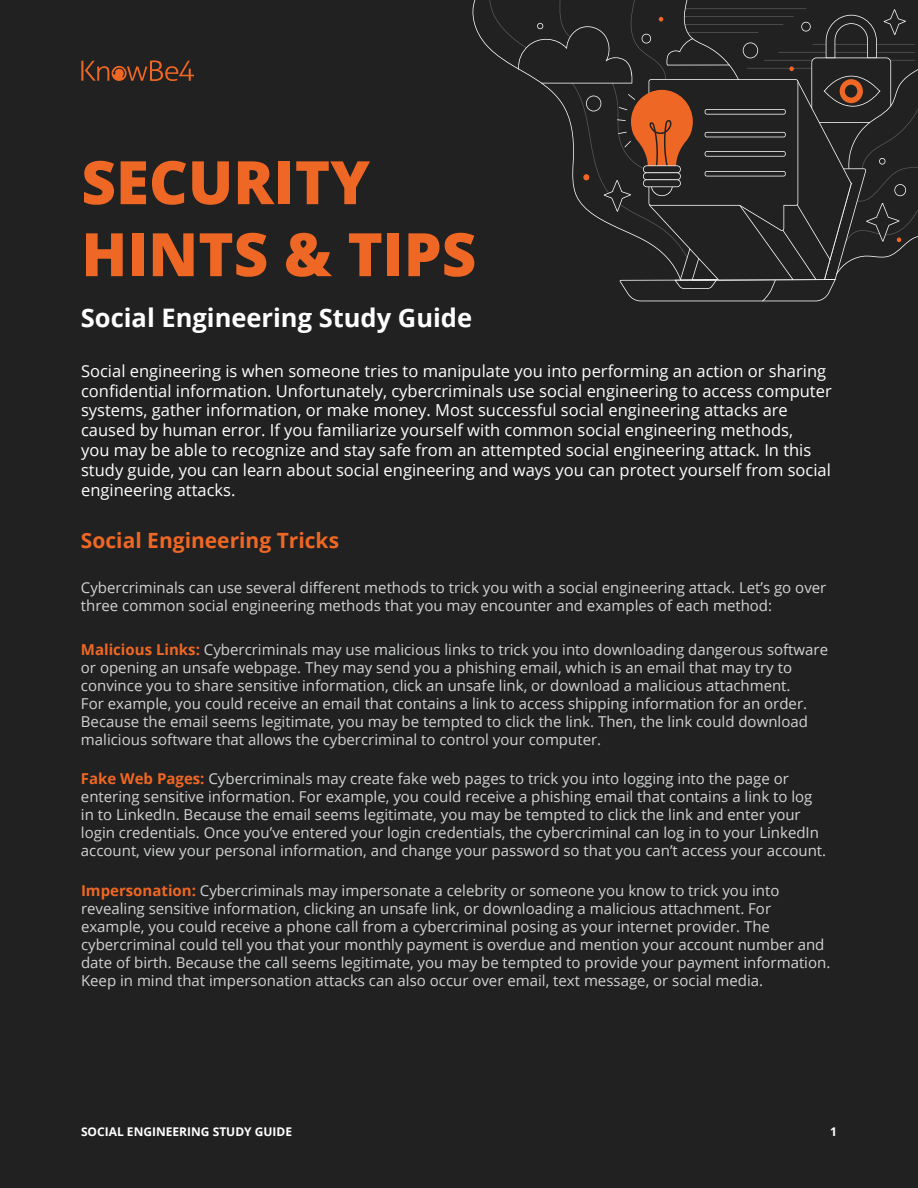
<style>
.page{position:relative;width:918px;height:1188px;background:#212121}
.page>*{position:absolute;margin:0;border:0;box-sizing:border-box;transform-origin:0 0}
.t1{font:800 60px/72px "Open Sans";color:#ef6724}
.t2{font:700 25.5px "Open Sans";color:#fff}
.t3{font:700 21px "Open Sans";color:#ef6724}
.t4{font:16.5px/19.8px "Open Sans";color:#fff}
.t5{font:15px/18px "Open Sans";color:#d2d3d3}
.t6{font:700 12px "Open Sans";color:#fff}
.s1{font-weight:700;color:#ef6724}
</style>
<div class="page">
<svg style="left:81px;top:60px;width:113px;height:21px"></svg>
<svg style="left:489px;top:0;width:429px;height:301px"></svg>
<div style="left:840px;top:79px;width:23px;height:24px;background:#ef6724;border-radius:50%"></div>
<div style="left:845px;top:85px;width:12px;height:13px;background:#212121;border-radius:50%"></div>
<h1 class="t1" style="left:81px;top:143px;width:396px">SECURITY<br>HINTS &amp; TIPS</h1>
<h2 class="t2" style="left:81px;top:300px;width:393px">Social Engineering Study Guide</h2>
<p class="t4" style="left:81px;top:361px;width:752px">Social engineering is when someone tries to manipulate you into performing an action or sharing confidential information. Unfortunately, cybercriminals use social engineering to access computer systems, gather information, or make money. Most successful social engineering attacks are caused by human error. If you familiarize yourself with common social engineering methods,<br>you may be able to recognize and stay safe from an attempted social engineering attack. In this study guide, you can learn about social engineering and ways you can protect yourself from social engineering attacks.</p>
<h3 class="t3" style="left:81px;top:525px;width:260px">Social Engineering Tricks</h3>
<p class="t5" style="left:81px;top:579px;width:747px">Cybercriminals can use several different methods to trick you with a social engineering attack. Let’s go over three common social engineering methods that you may encounter and examples of each method:</p>
<p class="t5" style="left:81px;top:640px;width:749px"><span class="s1">Malicious Links:</span> Cybercriminals may use malicious links to trick you into downloading dangerous software or opening an unsafe webpage. They may send you a phishing email, which is an email that may try to convince you to share sensitive information, click an unsafe link, or download a malicious attachment.<br>For example, you could receive an email that contains a link to access shipping information for an order.<br>Because the email seems legitimate, you may be tempted to click the link. Then, the link could download malicious software that allows the cybercriminal to control your computer.</p>
<p class="t5" style="left:81px;top:769px;width:747px"><span class="s1">Fake Web Pages:</span> Cybercriminals may create fake web pages to trick you into logging into the page or entering sensitive information. For example, you could receive a phishing email that contains a link to log in to LinkedIn. Because the email seems legitimate, you may be tempted to click the link and enter your login credentials. Once you’ve entered your login credentials, the cybercriminal can log in to your LinkedIn account, view your personal information, and change your password so that you can’t access your account.</p>
<p class="t5" style="left:81px;top:882px;width:751px"><span class="s1">Impersonation:</span> Cybercriminals may impersonate a celebrity or someone you know to trick you into revealing sensitive information, clicking an unsafe link, or downloading a malicious attachment. For example, you could receive a phone call from a cybercriminal posing as your internet provider. The cybercriminal could tell you that your monthly payment is overdue and mention your account number and date of birth. Because the call seems legitimate, you may be tempted to provide your payment information.<br>Keep in mind that impersonation attacks can also occur over email, text message, or social media.</p>
<p class="t6" style="left:81px;top:1123px;width:213px">SOCIAL ENGINEERING STUDY GUIDE</p>
<p class="t6" style="left:830px;top:1123px;width:8px">1</p>
</div>
